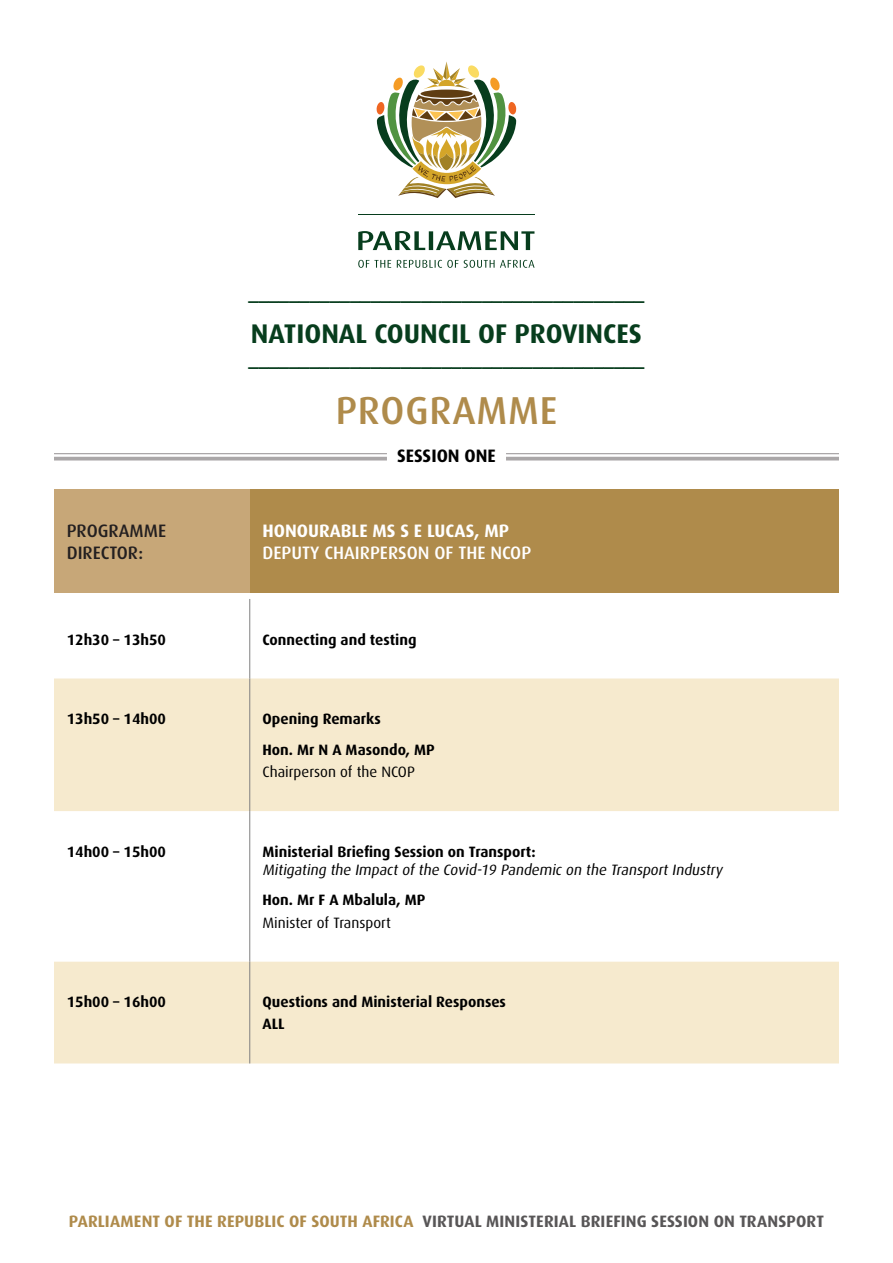
<style>
.page{position:relative;width:893px;height:1263px;background:#fff}
.page>*{position:absolute;margin:0;border:0;box-sizing:border-box;transform-origin:0 0}
.t1{font:500 39px "Dax";letter-spacing:.02em;color:#af8b4b}
.t2{font:700 27px "Dax";color:#073d1d}
.t3{font:700 18px "Dax";color:#073d1d}
.t4{font:500 18px "Dax";color:#fff}
.t5{font:700 18px "Dax";color:#fff}
.t6{font:500 18px/21.6px "Dax";color:#231f20}
.t7{font:700 18px "Dax";color:#000}
.t8{font:700 16.5px "Dax";letter-spacing:.005em;color:#585657}
.DAX{font:700 15px "Dax";color:#000}
.DAX-2{font:italic 15px/18px "Dax";color:#000}
.DAX-3{font:15px "Dax";color:#000}
.s1{font-weight:700;font-style:normal}
.s2{color:#af8b4b}
</style>
<div class="page">
<div style="left:54px;top:489px;width:196px;height:104px;background:#c7a778"></div>
<div style="left:250px;top:489px;width:588px;height:104px;background:#af8b4b"></div>
<svg style="left:54px;top:678px;width:785px;height:385px;fill:#f6eace"></svg>
<hr style="left:249px;top:599px;width:1px;height:79px;background:#808080">
<hr style="left:249px;top:678px;width:1px;height:133px;background:#808080">
<hr style="left:249px;top:811px;width:1px;height:151px;background:#808080">
<hr style="left:249px;top:962px;width:1px;height:101px;background:#808080">
<hr style="left:358px;top:214px;width:177px;height:1px;background:#073d1d">
<svg style="left:358px;top:231px;width:176px;height:19px"></svg>
<svg style="left:358px;top:260px;width:177px;height:8px"></svg>
<svg style="left:376px;top:62px;width:141px;height:136px"></svg>
<hr style="left:506px;top:453px;width:333px;height:1px;background:#aaa7a8">
<hr style="left:506px;top:457px;width:333px;height:3px;background:#aaa7a8">
<hr style="left:54px;top:453px;width:333px;height:1px;background:#aaa7a8">
<hr style="left:54px;top:457px;width:333px;height:3px;background:#aaa7a8">
<p class="t3" style="left:248px;top:282px;width:397px">_______________________________________</p>
<p class="t2" style="left:251px;top:319px;width:393px">NATIONAL COUNCIL OF PROVINCES</p>
<p class="t3" style="left:248px;top:348px;width:397px">_______________________________________</p>
<p class="t1" style="left:336px;top:388px;width:223px">PROGRAMME</p>
<p class="t7" style="left:397px;top:446px;width:100px">SESSION ONE</p>
<p class="t6" style="left:67px;top:520px;width:101px">PROGRAMME<br>DIRECTOR:</p>
<p class="t5" style="left:263px;top:521px;width:248px">HONOURABLE MS S E LUCAS, MP</p>
<p class="t4" style="left:263px;top:543px;width:270px">DEPUTY CHAIRPERSON OF THE NCOP</p>
<p class="DAX" style="left:67px;top:631px;width:101px">12h30 – 13h50</p>
<p class="DAX" style="left:263px;top:631px;width:156px">Connecting and testing</p>
<p class="DAX" style="left:67px;top:710px;width:101px">13h50 – 14h00</p>
<p class="DAX" style="left:263px;top:710px;width:120px">Opening Remarks</p>
<p class="DAX" style="left:263px;top:741px;width:174px">Hon. Mr N A Masondo, MP</p>
<p class="DAX-3" style="left:263px;top:763px;width:154px">Chairperson of the NCOP</p>
<p class="DAX" style="left:67px;top:843px;width:101px">14h00 – 15h00</p>
<p class="DAX-2" style="left:263px;top:842px;width:464px"><span class="s1">Ministerial Briefing Session on Transport:<br></span>Mitigating the Impact of the Covid-19 Pandemic on the Transport Industry</p>
<p class="DAX" style="left:263px;top:892px;width:164px">Hon. Mr F A Mbalula, MP</p>
<p class="DAX-3" style="left:263px;top:914px;width:130px">Minister of Transport</p>
<p class="DAX" style="left:67px;top:993px;width:101px">15h00 – 16h00</p>
<p class="DAX" style="left:263px;top:993px;width:245px">Questions and Ministerial Responses</p>
<p class="DAX" style="left:263px;top:1016px;width:24px">ALL</p>
<p class="t8" style="left:69px;top:1212px;width:757px"><span class="s2">PARLIAMENT OF THE REPUBLIC OF SOUTH AFRICA</span> VIRTUAL MINISTERIAL BRIEFING SESSION ON TRANSPORT</p>
</div>
